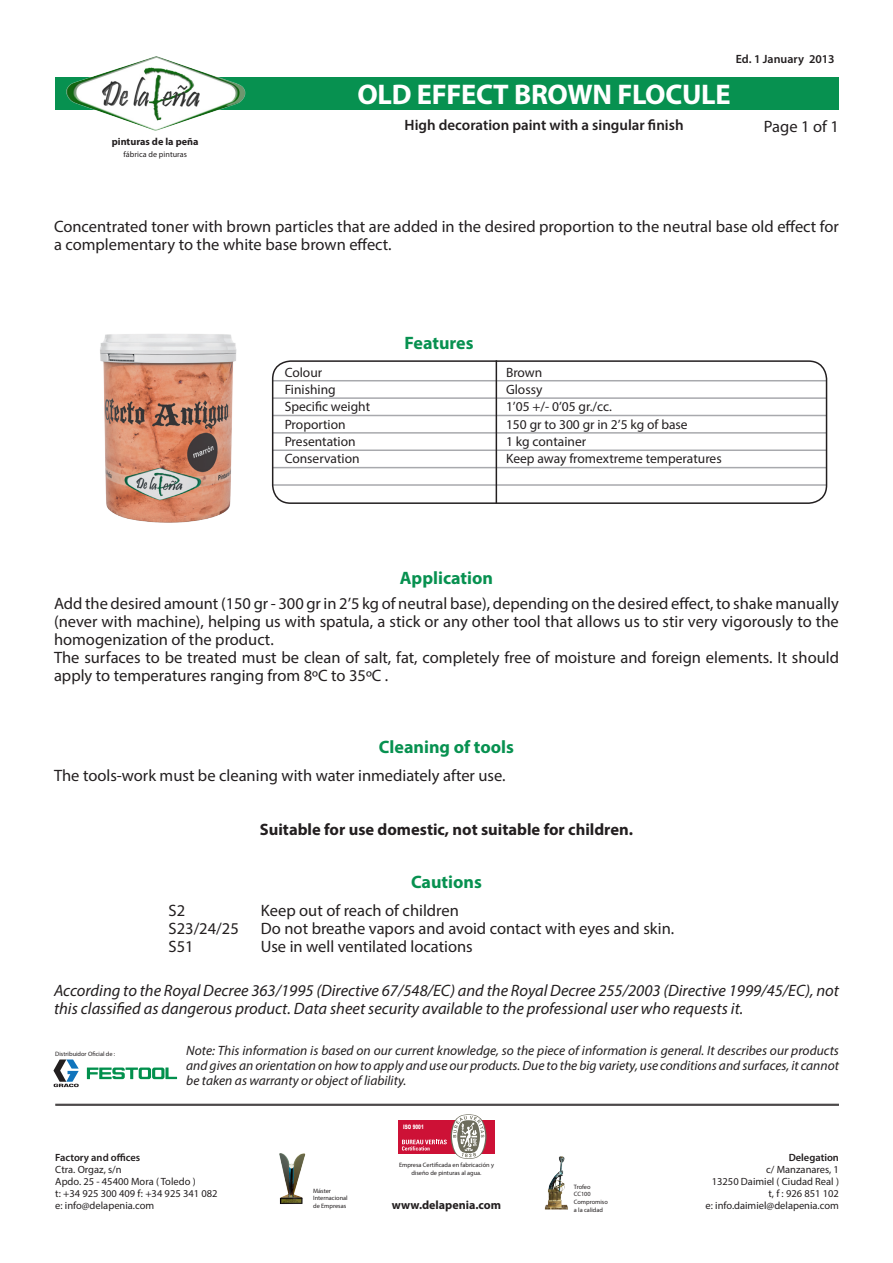
<style>
.page{position:relative;width:893px;height:1263px;background:#fff}
.page>*{position:absolute;margin:0;border:0;box-sizing:border-box;transform-origin:0 0}
.t1{font:700 28.5px "Myriad Pro";letter-spacing:-.01em;color:#fff}
.t2{font:700 18px "Myriad Pro";color:#079150}
.t3{font:16.5px/18px "Myriad Pro";color:#231f20}
.t4{font:italic 16.5px/18px "Myriad Pro";color:#231f20}
.t5{font:700 16.5px "Myriad Pro";color:#231f20}
.t6{font:600 15px "Myriad Pro";color:#231f20}
.t7{font:italic 13.5px/15px "Myriad Pro";color:#231f20;text-align:justify}
.t8{font:13.5px "Myriad Pro";color:#231f20}
.t9{font:700 12px "Myriad Pro";color:#231f20}
.t10{font:600 12px "Myriad Pro";color:#231f20}
.t11{font:10.5px "Myriad Pro";color:#231f20}
.t12{font:600 10.5px "Myriad Pro";color:#231f20}
.t13{font:700 10.2px "Myriad Pro";color:#231f20}
.t14{font:8.1px "Myriad Pro";letter-spacing:.005em;color:#231f20}
.t15{font:6.3px/7.5px "Myriad Pro";color:#231f20;text-align:center}
.t16{font:900 6.15px "Arial";color:#fff;scale:.69 1}
</style>
<div class="page">
<hr style="left:273px;top:397px;width:554px;height:2px;background:#a8a9ad">
<hr style="left:273px;top:380px;width:554px;height:1px;background:#a8a9ad">
<hr style="left:273px;top:415px;width:554px;height:1px;background:#a8a9ad">
<hr style="left:273px;top:432px;width:554px;height:2px;background:#a8a9ad">
<hr style="left:273px;top:449px;width:554px;height:2px;background:#a8a9ad">
<hr style="left:273px;top:467px;width:554px;height:1px;background:#a8a9ad">
<hr style="left:273px;top:484px;width:554px;height:2px;background:#a8a9ad">
<div style="left:272px;top:360px;width:555px;height:144px;border:2px solid #231f20;border-radius:18px"></div>
<div style="left:55px;top:78px;width:783px;height:32px;background:#079150"></div>
<img style="left:64px;top:56px;width:182px;height:75px">
<img style="left:100px;top:334px;width:137px;height:189px">
<img style="left:279px;top:1153px;width:27px;height:51px">
<img style="left:544px;top:1156px;width:24px;height:54px">
<div style="left:398px;top:1120px;width:97px;height:33px;background:#cd1136"></div>
<svg style="left:402px;top:1114px;width:85px;height:45px"></svg>
<svg style="left:53px;top:1059px;width:26px;height:28px"></svg>
<svg style="left:87px;top:1067px;width:90px;height:12px"></svg>
<hr style="left:55px;top:1104px;width:784px;height:1px;background:#231f20">
<hr style="left:55px;top:1105px;width:784px;height:1px;background:#231f20">
<hr style="left:496px;top:360px;width:1px;height:143px;background:#231f20">
<p class="t10" style="left:736px;top:51px;width:100px">Ed. 1 January 2013</p>
<p class="t13" style="left:112px;top:135px;width:88px">pinturas de la peña</p>
<p class="t14" style="left:123px;top:149px;width:65px">fábrica de pinturas</p>
<p class="t1" style="left:357px;top:76px;width:375px">OLD EFFECT BROWN FLOCULE</p>
<p class="t6" style="left:405px;top:116px;width:281px">High decoration paint with a singular finish</p>
<p class="t3" style="left:764px;top:117px;width:77px">Page 1 of 1</p>
<p class="t3" style="left:54px;top:217px;width:786px">Concentrated toner with brown particles that are added in the desired proportion to the neutral base old effect for a complementary to the white base brown effect.</p>
<p class="t8" style="left:285px;top:364px;width:39px">Colour</p>
<p class="t8" style="left:285px;top:381px;width:53px">Finishing</p>
<p class="t8" style="left:285px;top:399px;width:87px">Specific weight</p>
<p class="t8" style="left:285px;top:416px;width:63px">Proportion</p>
<p class="t8" style="left:285px;top:433px;width:73px">Presentation</p>
<p class="t8" style="left:285px;top:450px;width:76px">Conservation</p>
<p class="t2" style="left:405px;top:331px;width:70px">Features</p>
<p class="t8" style="left:506px;top:364px;width:38px">Brown</p>
<p class="t8" style="left:506px;top:381px;width:38px">Glossy</p>
<p class="t8" style="left:506px;top:398px;width:107px">1’05 +/- 0’05 gr./cc.</p>
<p class="t8" style="left:506px;top:416px;width:183px">150 gr to 300 gr in 2’5 kg of base</p>
<p class="t8" style="left:506px;top:433px;width:82px">1 kg container</p>
<p class="t8" style="left:506px;top:450px;width:217px">Keep away fromextreme temperatures</p>
<p class="t2" style="left:400px;top:567px;width:95px">Application</p>
<p class="t3" style="left:54px;top:594px;width:786px;text-align:justify">Add the desired amount (150 gr - 300 gr in 2’5 kg of neutral base), depending on the desired effect, to shake manually (never with machine), helping us with spatula, a stick or any other tool that allows us to stir very vigorously to the homogenization of the product.</p>
<p class="t3" style="left:54px;top:648px;width:786px">The surfaces to be treated must be clean of salt, fat, completely free of moisture and foreign elements. It should apply to temperatures ranging from 8ºC to 35ºC .</p>
<p class="t2" style="left:379px;top:735px;width:137px">Cleaning of tools</p>
<p class="t3" style="left:54px;top:766px;width:453px">The tools-work must be cleaning with water inmediately after use.</p>
<p class="t5" style="left:260px;top:818px;width:375px">Suitable for use domestic, not suitable for children.</p>
<p class="t3" style="left:169px;top:901px;width:18px">S2</p>
<p class="t3" style="left:169px;top:919px;width:72px">S23/24/25</p>
<p class="t3" style="left:169px;top:937px;width:27px">S51</p>
<p class="t2" style="left:411px;top:870px;width:72px">Cautions</p>
<p class="t3" style="left:261px;top:901px;width:199px">Keep out of reach of children</p>
<p class="t3" style="left:261px;top:919px;width:415px">Do not breathe vapors and avoid contact with eyes and skin.</p>
<p class="t3" style="left:261px;top:937px;width:213px">Use in well ventilated locations</p>
<p class="t4" style="left:54px;top:981px;width:787px">According to the Royal Decree 363/1995 (Directive 67/548/EC) and the Royal Decree 255/2003 (Directive 1999/45/EC), not this classified as dangerous product. Data sheet security available to the professional user who requests it.</p>
<p class="t15" style="left:55px;top:1050px;width:61px">Distribuidor Oficial de :</p>
<p class="t7" style="left:186px;top:1043px;width:654px">Note: This information is based on our current knowledge, so the piece of information is general. It describes our products and gives an orientation on how to apply and use our products. Due to the big variety, use conditions and surfaces, it cannot be taken as warranty or object of liability.</p>
<p class="t16" style="left:403px;top:1123px;width:31px">ISO 9001</p>
<p class="t15" style="left:399px;top:1161px;width:96px">Empresa Certificada en fabricación y diseño de pinturas al agua.</p>
<p class="t12" style="left:55px;top:1150px;width:87px">Factory and offices</p>
<p class="t11" style="left:55px;top:1163px;width:68px">Ctra. Orgaz, s/n</p>
<p class="t11" style="left:55px;top:1175px;width:142px">Apdo. 25 - 45400 Mora ( Toledo )</p>
<p class="t11" style="left:55px;top:1187px;width:164px">t: +34 925 300 409 f: +34 925 341 082</p>
<p class="t11" style="left:55px;top:1199px;width:101px">e: info@delapenia.com</p>
<p class="t9" style="left:392px;top:1197px;width:111px">www.delapenia.com</p>
<p class="t15" style="left:313px;top:1187px;width:19px">Máster</p>
<p class="t15" style="left:313px;top:1194px;width:36px">Internacional</p>
<p class="t15" style="left:313px;top:1202px;width:35px">de Empresas</p>
<p class="t15" style="left:574px;top:1183px;width:18px">Trofeo</p>
<p class="t15" style="left:574px;top:1190px;width:18px">CC100</p>
<p class="t15" style="left:574px;top:1198px;width:36px">Compromiso</p>
<p class="t15" style="left:574px;top:1205px;width:31px">a la calidad</p>
<p class="t12" style="left:789px;top:1150px;width:52px">Delegation</p>
<p class="t11" style="left:766px;top:1163px;width:74px">c/ Manzanares, 1</p>
<p class="t11" style="left:712px;top:1175px;width:129px">13250 Daimiel ( Ciudad Real )</p>
<p class="t11" style="left:768px;top:1187px;width:72px">t, f : 926 851 102</p>
<p class="t11" style="left:706px;top:1199px;width:135px">e: info.daimiel@delapenia.com</p>
</div>
